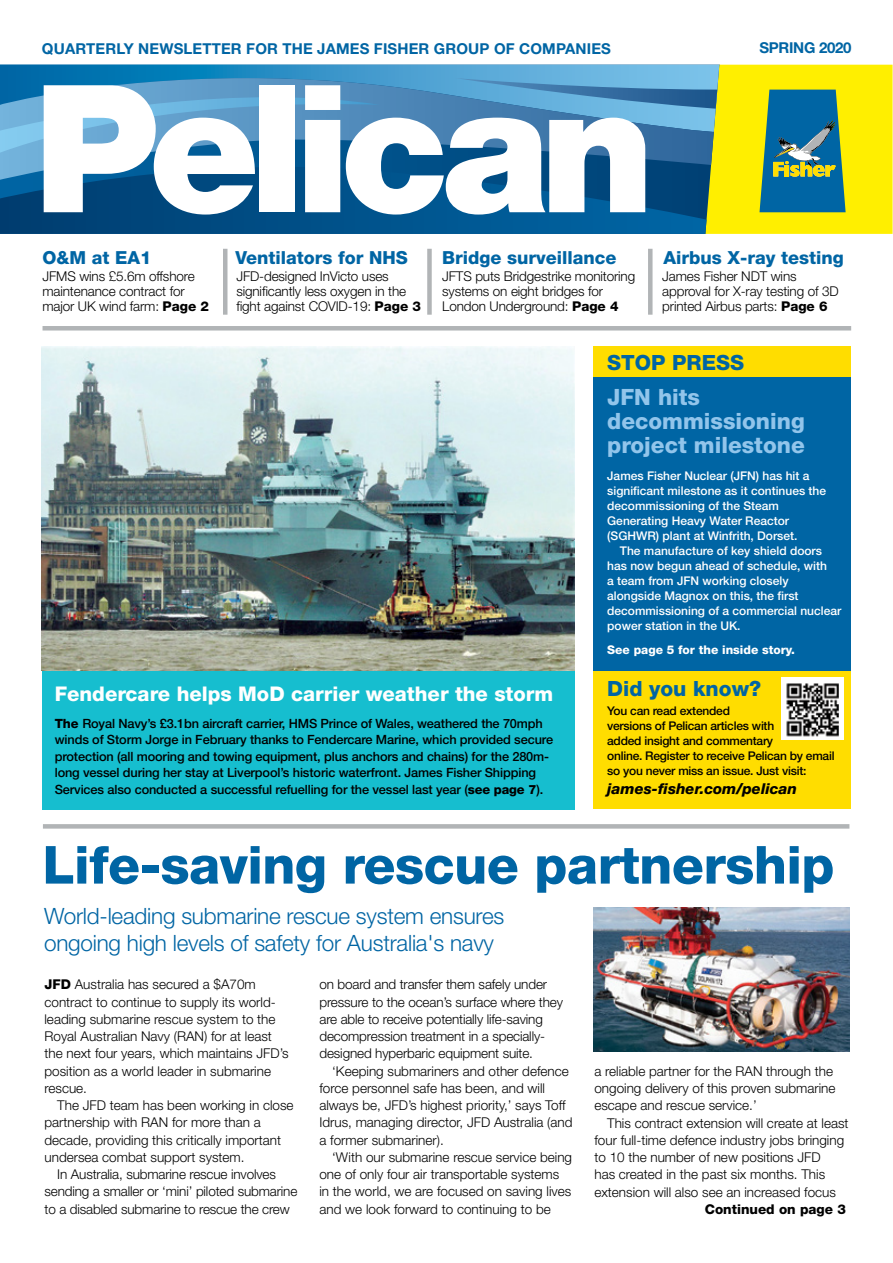
<style>
.page{position:relative;width:893px;height:1263px;background:#fff}
.page>*{position:absolute;margin:0;border:0;box-sizing:border-box;transform-origin:0 0}
.t1{font:800 52.5px "Helvetica Neue LT Std";letter-spacing:-.01em;color:#0065a4}
.t2{font:300 22.5px/27px "Helvetica Neue LT Std";letter-spacing:-.01em;color:#0065a4}
.t3{font:800 22.5px/24px "Helvetica Neue LT Std";color:#92c5eb}
.t4{font:800 21px "Helvetica Neue LT Std";color:#0065a4}
.t5{font:800 20.25px "Helvetica Neue LT Std";color:#fff}
.t6{font:800 18px "Helvetica Neue LT Std";color:#0065a4}
.t7{font:700 15.75px "Helvetica Neue LT Std";letter-spacing:.02em;color:#0065a4}
.t8{font:700 15px "Helvetica Neue LT Std";letter-spacing:.01em;color:#0065a4}
.t9{font:italic 800 15px "Helvetica Neue LT Std";color:#000}
.t10{font:700 15px "Helvetica Neue LT Std";letter-spacing:-.02em;color:#0065a4}
.t11{font:300 13.5px/17.2px "Helvetica Neue LT Std";color:#000}
.t12{font:800 13.5px "Helvetica Neue LT Std";color:#000}
.t13{font:500 12.75px/16.5px "Helvetica Neue LT Std";letter-spacing:-.01em;color:#000}
.t14{font:500 12px/15px "Helvetica Neue LT Std";color:#fff}
.t15{font:500 12px/15px "Helvetica Neue LT Std";letter-spacing:-.02em;color:#000}
.t16{font:800 12px "Helvetica Neue LT Std";color:#fff}
.s1{font-weight:800}
</style>
<div class="page">
<svg style="left:0;top:64px;width:719px;height:1px"></svg>
<svg style="left:0;top:65px;width:893px;height:169px"></svg>
<hr style="left:43px;top:326px;width:808px;height:4px;background:#b1b4b6">
<div style="left:427px;top:249px;width:5px;height:66px;background:#b1b4b6"></div>
<hr style="left:648px;top:249px;width:4px;height:66px;background:#b1b4b6">
<hr style="left:223px;top:249px;width:4px;height:66px;background:#b1b4b6">
<div style="left:42px;top:670px;width:532px;height:139px;background:#16becf"></div>
<div style="left:43px;top:824px;width:806px;height:5px;background:#b1b4b6"></div>
<div style="left:593px;top:670px;width:257px;height:139px;background:#fd0"></div>
<div style="left:781px;top:678px;width:63px;height:62px;background:#fff"></div>
<img style="left:786px;top:683px;width:53px;height:54px">
<img style="left:42px;top:347px;width:532px;height:323px">
<div style="left:593px;top:377px;width:258px;height:293px;background:#0065a4"></div>
<div style="left:593px;top:347px;width:258px;height:30px;background:#fd0"></div>
<img style="left:593px;top:908px;width:256px;height:144px">
<p class="t7" style="left:41px;top:38px;width:607px">QUARTERLY NEWSLETTER FOR THE JAMES FISHER GROUP OF COMPANIES</p>
<p class="t7" style="left:751px;top:38px;width:104px">SPRING 2017</p>
<p class="t10" style="left:759px;top:39px;width:94px">SPRING 2020</p>
<p class="t8" style="left:42px;top:39px;width:570px">QUARTERLY NEWSLETTER FOR THE JAMES FISHER GROUP OF COMPANIES</p>
<h3 class="t6" style="left:43px;top:247px;width:111px">O&amp;M at EA1</h3>
<h3 class="t6" style="left:235px;top:247px;width:174px">Ventilators for NHS</h3>
<h3 class="t6" style="left:442px;top:247px;width:176px">Bridge surveillance</h3>
<h3 class="t6" style="left:663px;top:247px;width:182px">Airbus X-ray testing</h3>
<p class="t11" style="left:43px;top:268px;width:168px;line-height:15px">JFMS wins £5.6m offshore maintenance contract for major UK wind farm: <span class="s1">Page 2</span></p>
<p class="t11" style="left:236px;top:268px;width:186px;line-height:15px">JFD-designed InVicto uses significantly less oxygen in the fight against COVID-19: <span class="s1">Page 3</span></p>
<p class="t11" style="left:442px;top:268px;width:194px;line-height:15px">JFTS puts Bridgestrike monitoring systems on eight bridges for<br>London Underground: <span class="s1">Page 4</span></p>
<p class="t11" style="left:662px;top:268px;width:178px;line-height:15px">James Fisher NDT wins approval for X-ray testing of 3D printed Airbus parts: <span class="s1">Page 6</span></p>
<h3 class="t4" style="left:607px;top:350px;width:138px">STOP PRESS</h3>
<h3 class="t5" style="left:55px;top:681px;width:500px">Fendercare helps MoD carrier weather the storm</h3>
<p class="t13" style="left:55px;top:715px;width:500px"><span class="s1">The</span> Royal Navy’s £3.1bn aircraft carrier, HMS Prince of Wales, weathered the 70mph winds of Storm Jorge in February thanks to Fendercare Marine, which provided secure protection (all mooring and towing equipment, plus anchors and chains) for the 280m&shy;long vessel during her stay at Liverpool’s historic waterfront. James Fisher Shipping Services also conducted a successful refuelling for the vessel last year (<span class="s1">see page 7</span>).</p>
<h2 class="t3" style="left:607px;top:385px;width:199px">JFN hits decommissioning project milestone</h2>
<p class="t14" style="left:607px;top:468px;width:220px">James Fisher Nuclear (JFN) has hit a significant milestone as it continues the decommissioning of the Steam Generating Heavy Water Reactor (SGHWR) plant at Winfrith, Dorset.</p>
<p class="t14" style="left:607px;top:543px;width:236px;text-indent:13px">The manufacture of key shield doors has now begun ahead of schedule, with<br>a team from JFN working closely alongside Magnox on this, the first decommissioning of a commercial nuclear power station in the UK.</p>
<p class="t16" style="left:607px;top:642px;width:189px">See page 5 for the inside story.</p>
<h3 class="t4" style="left:607px;top:676px;width:156px">Did you know?</h3>
<p class="t15" style="left:607px;top:703px;width:229px">You can read extended<br>versions of Pelican articles with<br>added insight and commentary<br>online. Register to receive Pelican by email so you never miss an issue. Just visit:</p>
<p class="t9" style="left:607px;top:780px;width:191px">james-fisher.com/pelican</p>
<h1 class="t1" style="left:43px;top:834px;width:793px">Life-saving rescue partnership</h1>
<h2 class="t2" style="left:44px;top:902px;width:462px">World-leading submarine rescue system ensures ongoing high levels of safety for Australia's navy</h2>
<p class="t11" style="left:44px;top:976px;width:246px"><span class="s1">JFD</span> Australia has secured a $A70m contract to continue to supply its world&shy;leading submarine rescue system to the Royal Australian Navy (RAN) for at least the next four years, which maintains JFD’s position as a world leader in submarine rescue.</p>
<p class="t11" style="left:44px;top:1096px;width:251px;text-indent:13px">The JFD team has been working in close partnership with RAN for more than a decade, providing this critically important undersea combat support system.</p>
<p class="t11" style="left:44px;top:1165px;width:254px;text-indent:13px">In Australia, submarine rescue involves sending a smaller or ‘mini’ piloted submarine to a disabled submarine to rescue the crew</p>
<p class="t11" style="left:319px;top:976px;width:245px">on board and transfer them safely under pressure to the ocean’s surface where they are able to receive potentially life-saving decompression treatment in a specially&shy;designed hyperbaric equipment suite.</p>
<p class="t11" style="left:319px;top:1062px;width:255px;text-indent:13px">‘Keeping submariners and other defence force personnel safe has been, and will always be, JFD’s highest priority,’ says Toff Idrus, managing director, JFD Australia (and a former submariner).</p>
<p class="t11" style="left:319px;top:1148px;width:254px;text-indent:13px">‘With our submarine rescue service being one of only four air transportable systems in the world, we are focused on saving lives and we look forward to continuing to be</p>
<p class="t11" style="left:594px;top:1062px;width:243px">a reliable partner for the RAN through the ongoing delivery of this proven submarine escape and rescue service.’</p>
<p class="t11" style="left:594px;top:1114px;width:256px;text-indent:13px">This contract extension will create at least four full-time defence industry jobs bringing to 10 the number of new positions JFD<br>has created in the past six months. This extension will also see an increased focus</p>
<p class="t12" style="left:705px;top:1201px;width:143px">Continued on page 3</p>
</div>
